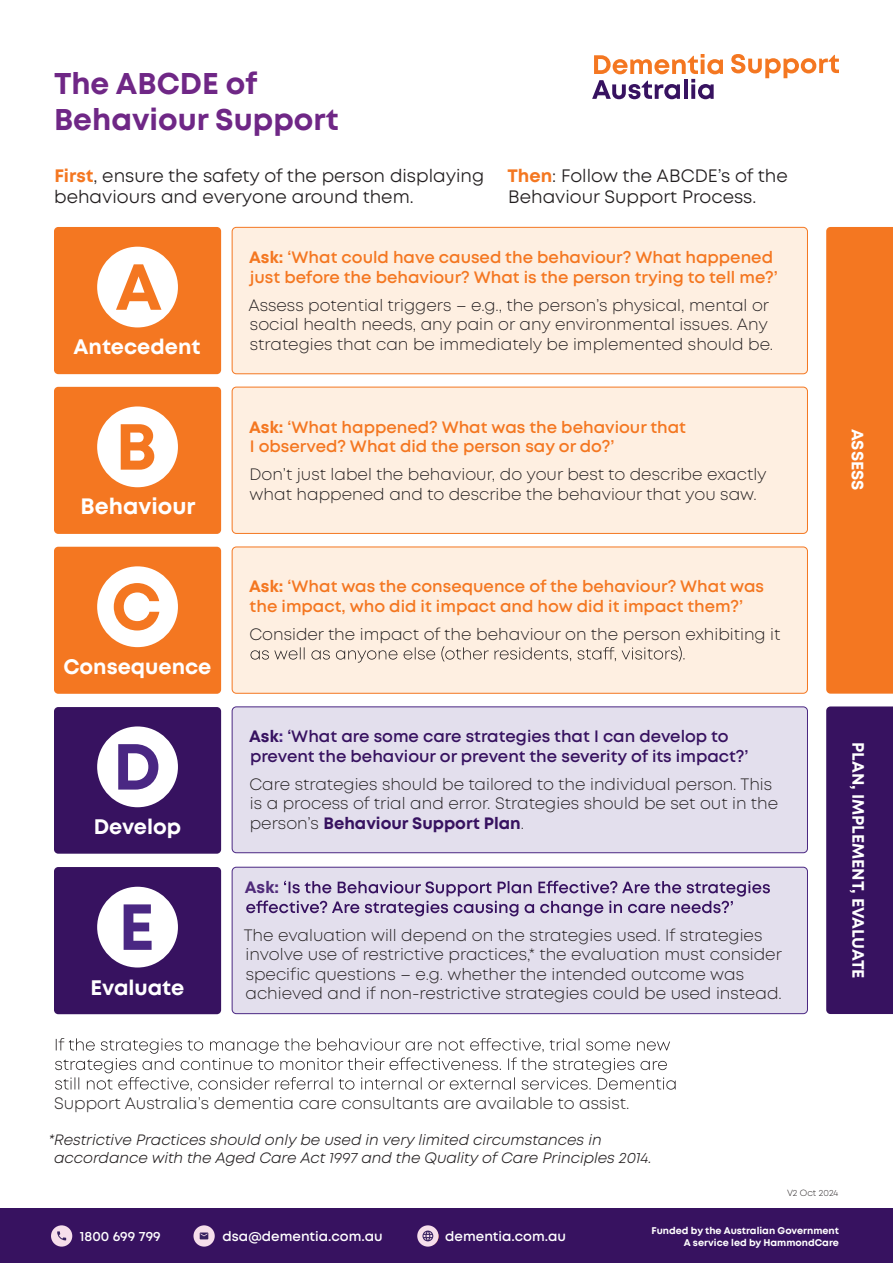
<style>
.page{position:relative;width:893px;height:1263px;background:#fff}
.page>*{position:absolute;margin:0;border:0;box-sizing:border-box;transform-origin:0 0}
.t1{font:700 64.95px "Mont";color:#f47721}
.t2{font:700 64.95px "Mont";color:#4a2783}
.t3{font:700 30px/36px "Mont";color:#6f2786}
.t4{font:700 22.35px "Mont";color:#fff}
.t5{font:700 21px "Mont";color:#fff}
.t6{font:18px/21.6px "Mont";color:#231f20}
.t7{font:300 16.5px/19.5px "Mont";color:#231f20}
.t8{font:600 16.5px/19.8px "Mont";color:#f47721}
.t9{font:600 16.5px/19.8px "Mont";color:#371260}
.t10{font:700 16.5px "Mont";color:#fff}
.t11{font:700 16.5px "Mont";color:#502b7a}
.t12{font:italic 15px/18px "Mont";color:#231f20}
.t13{font:600 13.5px "Mont";color:#fff}
.t14{font:700 9.75px/12px "Mont";color:#fff;text-align:right}
.t15{font:300 9px "Mont";color:#231f20}
.s1{font-weight:700;color:#f47721}
.s2{font-weight:700}
.s3{font-weight:700;color:#4a2783}
.s4{font-weight:700;color:#371260}
</style>
<div class="page">
<svg style="left:731px;top:54px;width:108px;height:24px"></svg>
<svg style="left:592px;top:54px;width:131px;height:45px"></svg>
<svg style="left:55px;top:1038px;width:621px;height:53px"></svg>
<div style="left:54px;top:227px;width:167px;height:147px;background:#f47721;border-radius:4px"></div>
<div style="left:97px;top:247px;width:81px;height:80px;background:#fff;border-radius:50%"></div>
<div style="left:232px;top:227px;width:575px;height:147px;background:#feefe1;border-radius:4px"></div>
<div style="left:232px;top:227px;width:576px;height:147px;border:1px solid #f47721;border-radius:4px"></div>
<div style="left:54px;top:867px;width:167px;height:147px;background:#371260;border-radius:4px"></div>
<div style="left:97px;top:887px;width:81px;height:80px;background:#fff;border-radius:50%"></div>
<div style="left:232px;top:867px;width:575px;height:147px;background:#e3dfed;border-radius:4px"></div>
<svg style="left:246px;top:881px;width:524px;height:35px"></svg>
<div style="left:232px;top:867px;width:576px;height:147px;border:1px solid #4a2783;border-radius:4px"></div>
<div style="left:54px;top:707px;width:167px;height:147px;background:#371260;border-radius:4px"></div>
<div style="left:97px;top:726px;width:81px;height:81px;background:#fff;border-radius:50%"></div>
<div style="left:232px;top:707px;width:575px;height:146px;background:#e3dfed;border-radius:4px"></div>
<div style="left:232px;top:706px;width:576px;height:147px;border:1px solid #4a2783;border-radius:4px"></div>
<div style="left:54px;top:547px;width:167px;height:147px;background:#f47721;border-radius:4px"></div>
<div style="left:97px;top:566px;width:81px;height:81px;background:#fff;border-radius:50%"></div>
<div style="left:232px;top:547px;width:575px;height:146px;background:#feefe1;border-radius:4px"></div>
<svg style="left:250px;top:646px;width:434px;height:17px"></svg>
<div style="left:232px;top:547px;width:576px;height:147px;border:1px solid #f47721;border-radius:4px"></div>
<div style="left:54px;top:387px;width:167px;height:147px;background:#f47721;border-radius:4px"></div>
<div style="left:97px;top:406px;width:81px;height:81px;background:#fff;border-radius:50%"></div>
<div style="left:232px;top:387px;width:575px;height:146px;background:#feefe1;border-radius:4px"></div>
<div style="left:232px;top:387px;width:576px;height:147px;border:1px solid #f47721;border-radius:4px"></div>
<div style="left:826px;top:706px;width:67px;height:308px;background:#371260"></div>
<div style="left:826px;top:227px;width:67px;height:467px;background:#f47721"></div>
<div style="left:0;top:1209px;width:893px;height:54px;background:#371260"></div>
<svg style="left:51px;top:1225px;width:21px;height:21px"></svg>
<svg style="left:53px;top:1226px;width:20px;height:21px"></svg>
<svg style="left:417px;top:1225px;width:21px;height:21px"></svg>
<svg style="left:420px;top:1227px;width:19px;height:20px"></svg>
<svg style="left:193px;top:1225px;width:22px;height:21px"></svg>
<svg style="left:196px;top:1229px;width:19px;height:17px"></svg>
<h2 class="t3" style="left:54px;top:66px;width:286px">The ABCDE of<br>Behaviour Support</h2>
<p class="t6" style="left:54px;top:165px;width:432px"><span class="s1">First</span>, ensure the safety of the person displaying behaviours and everyone around them.</p>
<p class="t6" style="left:507px;top:165px;width:282px"><span class="s1">Then</span>: Follow the ABCDE’s of the<br>Behaviour Support Process.</p>
<h1 class="t1" style="left:115px;top:245px;width:48px">A</h1>
<p class="t5" style="left:74px;top:333px;width:128px">Antecedent</p>
<h1 class="t1" style="left:116px;top:405px;width:43px">B</h1>
<h3 class="t4" style="left:81px;top:492px;width:117px">Behaviour</h3>
<h1 class="t1" style="left:111px;top:564px;width:52px">C</h1>
<p class="t5" style="left:63px;top:653px;width:150px">Consequence</p>
<h1 class="t2" style="left:113px;top:725px;width:50px">D</h1>
<p class="t5" style="left:94px;top:813px;width:89px">Develop</p>
<h1 class="t2" style="left:118px;top:885px;width:38px">E</h1>
<p class="t5" style="left:91px;top:973px;width:95px">Evaluate</p>
<p class="t8" style="left:249px;top:247px;width:530px"><span class="s2">Ask:</span> ‘What could have caused the behaviour? What happened just before the behaviour? What is the person trying to tell me?’</p>
<p class="t7" style="left:249px;top:295px;width:526px">Assess potential triggers – e.g., the person’s physical, mental or social health needs, any pain or any environmental issues. Any strategies that can be immediately be implemented should be.</p>
<p class="t8" style="left:249px;top:417px;width:438px"><span class="s2">Ask:</span> ‘What happened? What was the behaviour that<br>I observed? What did the person say or do?’</p>
<p class="t7" style="left:250px;top:465px;width:519px">Don’t just label the behaviour, do your best to describe exactly what happened and to describe the behaviour that you saw.</p>
<p class="t8" style="left:249px;top:577px;width:516px"><span class="s2">Ask:</span> ‘What was the consequence of the behaviour? What was the impact, who did it impact and how did it impact them?’</p>
<p class="t7" style="left:249px;top:625px;width:533px">Consider the impact of the behaviour on the person exhibiting it</p>
<p class="t9" style="left:249px;top:727px;width:501px"><span class="s2">Ask</span><span class="s3">:</span> ‘What are some care strategies that I can develop to prevent the behaviour or prevent the severity of its impact?’</p>
<p class="t7" style="left:249px;top:774px;width:530px">Care strategies should be tailored to the individual person. This is a process of trial and error. Strategies should be set out in the person’s <span class="s4">Behaviour Support Plan</span>.</p>
<p class="t11" style="left:245px;top:877px;width:36px">Ask:</p>
<p class="t7" style="left:244px;top:925px;width:540px">The evaluation will depend on the strategies used. If strategies involve use of restrictive practices,* the evaluation must consider specific questions – e.g. whether the intended outcome was achieved and if non-restrictive strategies could be used instead.</p>
<p class="t10" style="left:868px;top:429px;width:63px;rotate:90deg">ASSESS</p>
<p class="t10" style="left:869px;top:742px;width:238px;rotate:90deg">PLAN, IMPLEMENT, EVALUATE</p>
<p class="t7" style="left:54px;top:1093px;width:577px">Support Australia’s dementia care consultants are available to assist.</p>
<p class="t12" style="left:54px;top:1131px;width:599px;text-indent:-6px">*Restrictive Practices should only be used in very limited circumstances in accordance with the Aged Care Act 1997 and the Quality of Care Principles 2014.</p>
<p class="t15" style="left:787px;top:1187px;width:53px">V2 Oct 2024</p>
<p class="t13" style="left:80px;top:1228px;width:82px">1800 699 799</p>
<p class="t13" style="left:223px;top:1228px;width:161px">dsa@dementia.com.au</p>
<p class="t13" style="left:445px;top:1228px;width:122px">dementia.com.au</p>
<p class="t14" style="left:652px;top:1224px;width:189px">Funded by the Australian Government<br>A service led by HammondCare</p>
<p class="t13" style="left:80px;top:1230px;width:82px">1800 699 799</p>
<p class="t13" style="left:223px;top:1230px;width:161px">dsa@dementia.com.au</p>
<p class="t13" style="left:441px;top:1230px;width:122px">dementia.com.au</p>
<p class="t14" style="left:652px;top:1226px;width:189px">Funded by the Australian Government<br>A service led by HammondCare</p>
</div>
